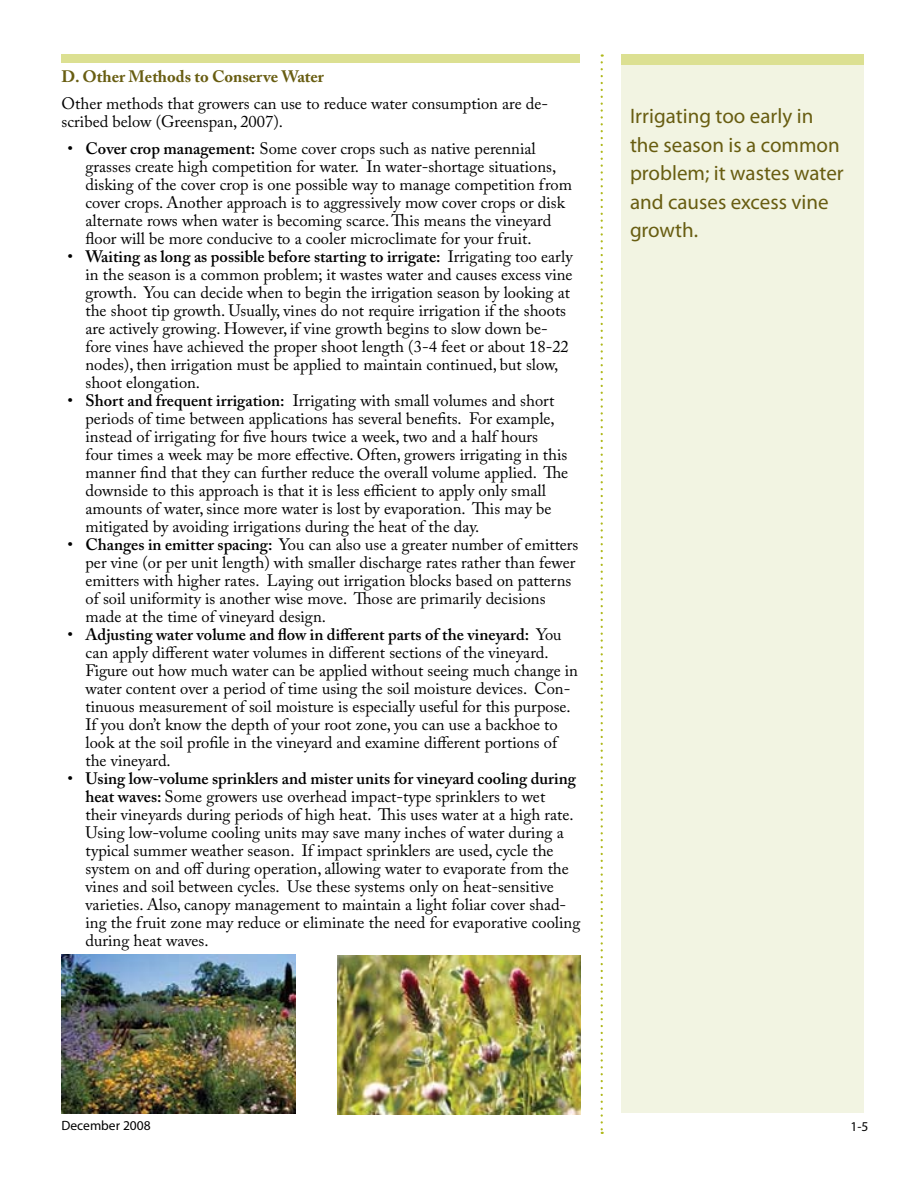
<style>
.page{position:relative;width:918px;height:1188px;background:#fff}
.page>*{position:absolute;margin:0;border:0;box-sizing:border-box;transform-origin:0 0}
.t1{font:21px/28.5px "Myriad Pro";color:#685d11}
.t2{font:16.5px/18px "Adobe Caslon Pro";letter-spacing:-.005em;color:#000}
.t3{font:700 16.5px "Adobe Caslon Pro";color:#685d11}
.t4{font:13.5px "Myriad Pro";color:#000}
.s1{font-weight:600}
</style>
<div class="page">
<div style="left:621px;top:56px;width:243px;height:1057px;background:#f2f4e2"></div>
<svg style="left:601px;top:54px;width:2px;height:1080px"></svg>
<img style="left:338px;top:955px;width:242px;height:160px">
<img style="left:62px;top:954px;width:234px;height:160px">
<div style="left:621px;top:54px;width:243px;height:10px;background:#dce092"></div>
<div style="left:62px;top:54px;width:518px;height:9px;background:#dce092"></div>
<p class="t3" style="left:62px;top:67px;width:264px">D. Other Methods to Conserve Water</p>
<p class="t2" style="left:62px;top:95px;width:488px">Other methods that growers can use to reduce water consumption are de&shy;scribed below (Greenspan, 2007).</p>
<p class="t2" style="left:86px;top:140px;width:494px"><span class="s1">Cover crop management:</span> Some cover crops such as native perennial grasses create high competition for water. In water-shortage situations, disking of the cover crop is one possible way to manage competition from cover crops. Another approach is to aggressively mow cover crops or disk alternate rows when water is becoming scarce. This means the vineyard floor will be more conducive to a cooler microclimate for your fruit.<br><span class="s1">Waiting as long as possible before starting to irrigate:</span> Irrigating too early in the season is a common problem; it wastes water and causes excess vine growth. You can decide when to begin the irrigation season by looking at the shoot tip growth. Usually, vines do not require irrigation if the shoots are actively growing. However, if vine growth begins to slow down be-<br>fore vines have achieved the proper shoot length (3-4 feet or about 18-22 nodes), then irrigation must be applied to maintain continued, but slow, shoot elongation.<br><span class="s1">Short and frequent irrigation:</span> Irrigating with small volumes and short periods of time between applications has several benefits. For example, instead of irrigating for five hours twice a week, two and a half hours<br>four times a week may be more effective. Often, growers irrigating in this manner find that they can further reduce the overall volume applied. The downside to this approach is that it is less efficient to apply only small amounts of water, since more water is lost by evaporation. This may be mitigated by avoiding irrigations during the heat of the day.<br><span class="s1">Changes in emitter spacing:</span> You can also use a greater number of emitters per vine (or per unit length) with smaller discharge rates rather than fewer emitters with higher rates. Laying out irrigation blocks based on patterns of soil uniformity is another wise move. Those are primarily decisions made at the time of vineyard design.<br><span class="s1">Adjusting water volume and flow in different parts of the vineyard:</span> You can apply different water volumes in different sections of the vineyard.<br>Figure out how much water can be applied without seeing much change in water content over a period of time using the soil moisture devices. Con&shy;tinuous measurement of soil moisture is especially useful for this purpose.<br>If you don’t know the depth of your root zone, you can use a backhoe to look at the soil profile in the vineyard and examine different portions of the vineyard.</p>
<p class="t2" style="left:86px;top:770px;width:496px"><span class="s1">Using low-volume sprinklers and mister units for vineyard cooling during heat waves:</span> Some growers use overhead impact-type sprinklers to wet their vineyards during periods of high heat. This uses water at a high rate.<br>Using low-volume cooling units may save many inches of water during a typical summer weather season. If impact sprinklers are used, cycle the system on and off during operation, allowing water to evaporate from the vines and soil between cycles. Use these systems only on heat-sensitive varieties. Also, canopy management to maintain a light foliar cover shad&shy;ing the fruit zone may reduce or eliminate the need for evaporative cooling during heat waves.</p>
<p class="t2" style="left:68px;top:140px;width:7px">•</p>
<p class="t2" style="left:68px;top:248px;width:7px">•</p>
<p class="t2" style="left:68px;top:392px;width:7px">•</p>
<p class="t2" style="left:68px;top:536px;width:7px">•</p>
<p class="t2" style="left:68px;top:626px;width:7px">•</p>
<p class="t2" style="left:68px;top:770px;width:7px">•</p>
<p class="t1" style="left:630px;top:101px;width:215px">Irrigating too early in the season is a common problem; it wastes water and causes excess vine growth.</p>
<p class="t4" style="left:62px;top:1117px;width:91px">December 2008</p>
<p class="t4" style="left:850px;top:1118px;width:19px">1-5</p>
</div>
